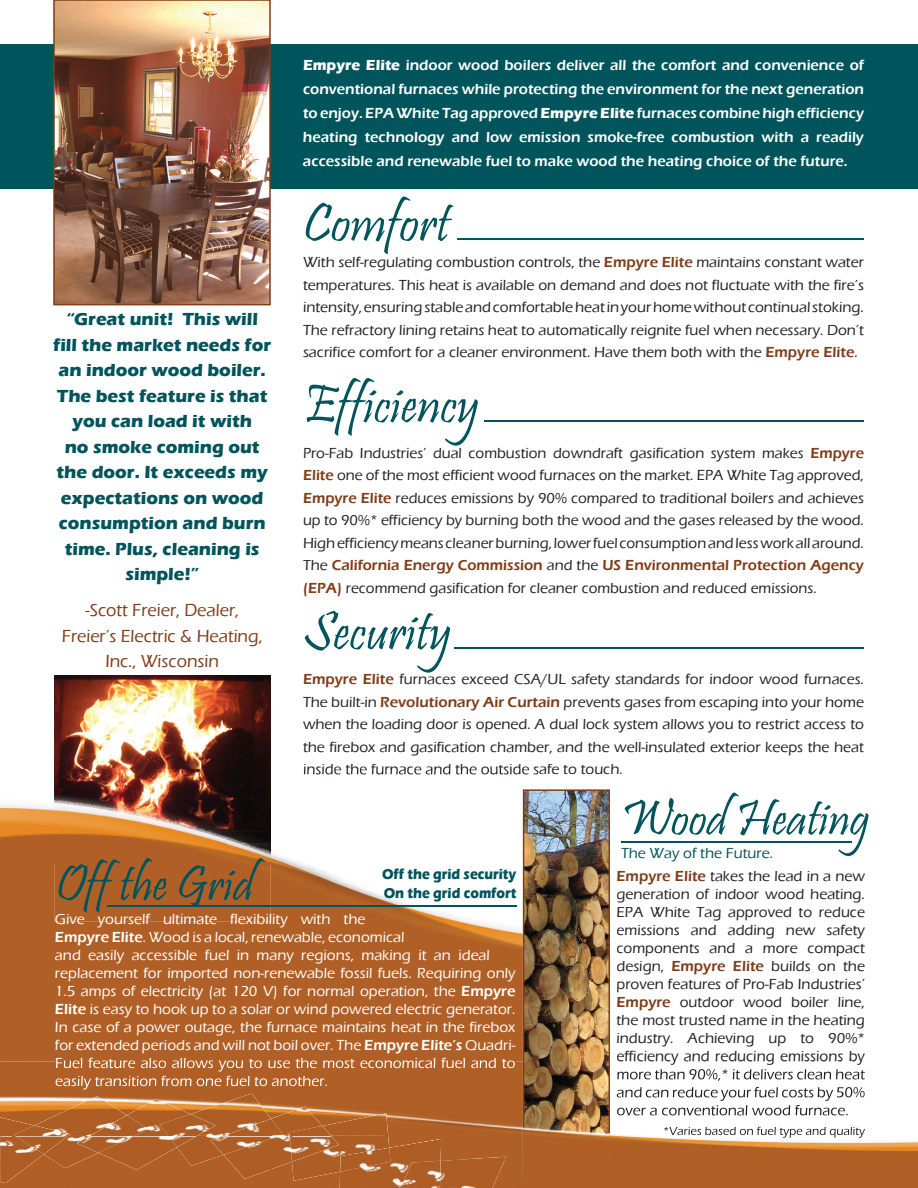
<style>
.page{position:relative;width:918px;height:1188px;background:#fff}
.page>*{position:absolute;margin:0;border:0;box-sizing:border-box;transform-origin:0 0}
.t1{font:55.5px "Pristina";color:#00545c}
.t2{font:51px "Pristina";color:#00545c}
.t3{font:700 18px/25.5px "Eras ITC";color:#00545c;text-align:center}
.t4{font:500 18px/25.5px "Eras ITC";color:#7f3d1a;text-align:center}
.t5{font:500 15px/22.5px "Eras ITC";color:#231f20;text-align:justify}
.t6{font:500 15px/18px "Eras ITC";color:#fff}
.t7{font:600 15px/24px "Eras ITC";color:#fff;text-align:justify}
.t8{font:700 15px/19.5px "Eras ITC";color:#00545c;scale:.88 1}
.t9{font:500 15px "Eras ITC";color:#00545c}
.s1{font-weight:700}
.s2{font-weight:600;color:#7f3d1a}
.s3{font-weight:600}
</style>
<div class="page">
<img style="left:55px;top:676px;width:216px;height:94px">
<img style="left:0;top:770px;width:537px;height:292px">
<img style="left:55px;top:770px;width:216px;height:94px">
<img style="left:56px;top:1058px;width:459px;height:4px">
<img style="left:304px;top:770px;width:233px;height:4px">
<hr style="left:457px;top:239px;width:407px;height:1px;background:#00545c">
<hr style="left:485px;top:420px;width:379px;height:2px;background:#00545c">
<img style="left:523px;top:789px;width:87px;height:343px">
<hr style="left:454px;top:647px;width:410px;height:2px;background:#00545c">
<div style="left:0;top:44px;width:918px;height:145px;background:#00545c"></div>
<img style="left:53px;top:0;width:218px;height:305px">
<hr style="left:621px;top:841px;width:231px;height:2px;background:#00545c">
<hr style="left:107px;top:905px;width:409px;height:1px;background:#00545c">
<img style="left:596px;top:1062px;width:322px;height:126px">
<div style="left:389px;top:1132px;width:135px;height:28px;background:#b05f26"></div>
<div style="left:0;top:1166px;width:269px;height:22px;background:#b05f26"></div>
<img style="left:506px;top:1160px;width:18px;height:14px">
<img style="left:269px;top:1179px;width:71px;height:9px">
<img style="left:506px;top:1174px;width:90px;height:14px">
<img style="left:0;top:1062px;width:523px;height:74px">
<img style="left:524px;top:1062px;width:85px;height:115px">
<img style="left:56px;top:1062px;width:459px;height:10px">
<img style="left:56px;top:1076px;width:271px;height:14px">
<img style="left:617px;top:1062px;width:248px;height:3px">
<img style="left:617px;top:1069px;width:248px;height:12px">
<img style="left:617px;top:1087px;width:248px;height:14px">
<img style="left:617px;top:1105px;width:231px;height:10px">
<div style="left:664px;top:1153px;width:201px;height:12px;background:#b05f26"></div>
<img style="left:664px;top:1127px;width:201px;height:11px">
<img style="left:292px;top:1136px;width:97px;height:45px">
<img style="left:322px;top:1113px;width:66px;height:23px">
<img style="left:441px;top:1157px;width:65px;height:31px">
<img style="left:340px;top:1139px;width:101px;height:49px">
<img style="left:340px;top:1148px;width:50px;height:24px">
<img style="left:401px;top:1161px;width:40px;height:27px">
<img style="left:44px;top:1136px;width:54px;height:32px">
<img style="left:34px;top:1096px;width:93px;height:40px">
<img style="left:177px;top:1136px;width:46px;height:30px">
<img style="left:191px;top:1094px;width:80px;height:42px">
<img style="left:0;top:1136px;width:44px;height:47px">
<img style="left:0;top:1117px;width:34px;height:19px">
<img style="left:15px;top:1136px;width:53px;height:18px">
<img style="left:14px;top:1126px;width:57px;height:10px">
<img style="left:98px;top:1136px;width:79px;height:34px">
<img style="left:127px;top:1099px;width:64px;height:37px">
<img style="left:77px;top:1136px;width:57px;height:17px">
<img style="left:90px;top:1115px;width:59px;height:21px">
<img style="left:168px;top:1136px;width:29px;height:11px">
<img style="left:160px;top:1114px;width:56px;height:22px">
<img style="left:223px;top:1136px;width:69px;height:43px">
<img style="left:271px;top:1107px;width:51px;height:29px">
<img style="left:290px;top:1136px;width:49px;height:26px">
<img style="left:289px;top:1126px;width:42px;height:10px">
<img style="left:211px;top:1136px;width:68px;height:19px">
<img style="left:223px;top:1119px;width:60px;height:17px">
<p class="t7" style="left:303px;top:54px;width:563px"><span class="s1">Empyre Elite</span> indoor wood boilers deliver all the comfort and convenience of conventional furnaces while protecting the environment for the next generation to enjoy. EPA White Tag approved <span class="s1">Empyre Elite</span> furnaces combine high efficiency heating technology and low emission smoke-free combustion with a readily accessible and renewable fuel to make wood the heating choice of the future.</p>
<p class="t3" style="left:53px;top:307px;width:219px">“Great unit! This will fill the market needs for an indoor wood boiler.<br>The best feature is that you can load it with<br>no smoke coming out the door. It exceeds my expectations on wood consumption and burn time. Plus, cleaning is simple!”</p>
<p class="t4" style="left:62px;top:598px;width:202px">-Scott Freier, Dealer,<br>Freier’s Electric &amp; Heating,<br>Inc., Wisconsin</p>
<h1 class="t1" style="left:303px;top:192px;width:148px">Comfort</h1>
<p class="t5" style="left:303px;top:251px;width:563px">With self-regulating combustion controls, the <span class="s2">Empyre Elite</span> maintains constant water temperatures. This heat is available on demand and does not fluctuate with the fire’s intensity, ensuring stable and comfortable heat in your home without continual stoking.<br>The refractory lining retains heat to automatically reignite fuel when necessary. Don’t sacrifice comfort for a cleaner environment. Have them both with the <span class="s2">Empyre Elite</span>.</p>
<h1 class="t1" style="left:303px;top:374px;width:178px">Efficiency</h1>
<p class="t5" style="left:303px;top:442px;width:563px">Pro-Fab Industries’ dual combustion downdraft gasification system makes <span class="s2">Empyre Elite</span> one of the most efficient wood furnaces on the market. EPA White Tag approved, <span class="s2">Empyre Elite</span> reduces emissions by 90% compared to traditional boilers and achieves up to 90%* efficiency by burning both the wood and the gases released by the wood.<br>High efficiency means cleaner burning, lower fuel consumption and less work all around.<br>The <span class="s2">California Energy Commission</span> and the <span class="s2">US Environmental Protection Agency (EPA)</span> recommend gasification for cleaner combustion and reduced emissions.</p>
<h1 class="t1" style="left:303px;top:601px;width:150px">Security</h1>
<p class="t5" style="left:303px;top:668px;width:563px"><span class="s2">Empyre Elite</span> furnaces exceed CSA/UL safety standards for indoor wood furnaces.<br>The built-in <span class="s2">Revolutionary Air Curtain</span> prevents gases from escaping into your home when the loading door is opened. A dual lock system allows you to restrict access to the firebox and gasification chamber, and the well-insulated exterior keeps the heat inside the furnace and the outside safe to touch.</p>
<h2 class="t2" style="left:56px;top:855px;width:200px">Off the Grid</h2>
<p class="t8" style="left:382px;top:864px;width:154px">Off the grid security<br>On the grid comfort</p>
<p class="t6" style="left:55px;top:910px;width:462px">Give yourself ultimate flexibility with the<br><span class="s3">Empyre Elite</span>. Wood is a local, renewable, economical<br>and easily accessible fuel in many regions, making it an ideal replacement for imported non-renewable fossil fuels. Requiring only 1.5 amps of electricity (at 120 V) for normal operation, the <span class="s3">Empyre Elite</span> is easy to hook up to a solar or wind powered electric generator.<br>In case of a power outage, the furnace maintains heat in the firebox for extended periods and will not boil over. The <span class="s3">Empyre Elite’s</span> Quadri-Fuel feature also allows you to use the most economical fuel and to</p>
<h2 class="t2" style="left:621px;top:790px;width:250px">Wood Heating</h2>
<p class="t9" style="left:621px;top:844px;width:154px">The Way of the Future.</p>
<p class="t5" style="left:616px;top:867px;width:250px;line-height:18px"><span class="s2">Empyre Elite</span> takes the lead in a new generation of indoor wood heating.<br>EPA White Tag approved to reduce emissions and adding new safety components and a more compact design, <span class="s2">Empyre Elite</span> builds on the proven features of Pro-Fab Industries’ <span class="s2">Empyre</span> outdoor wood boiler line, the most trusted name in the heating industry. Achieving up to 90%* efficiency and reducing emissions by</p>
</div>
